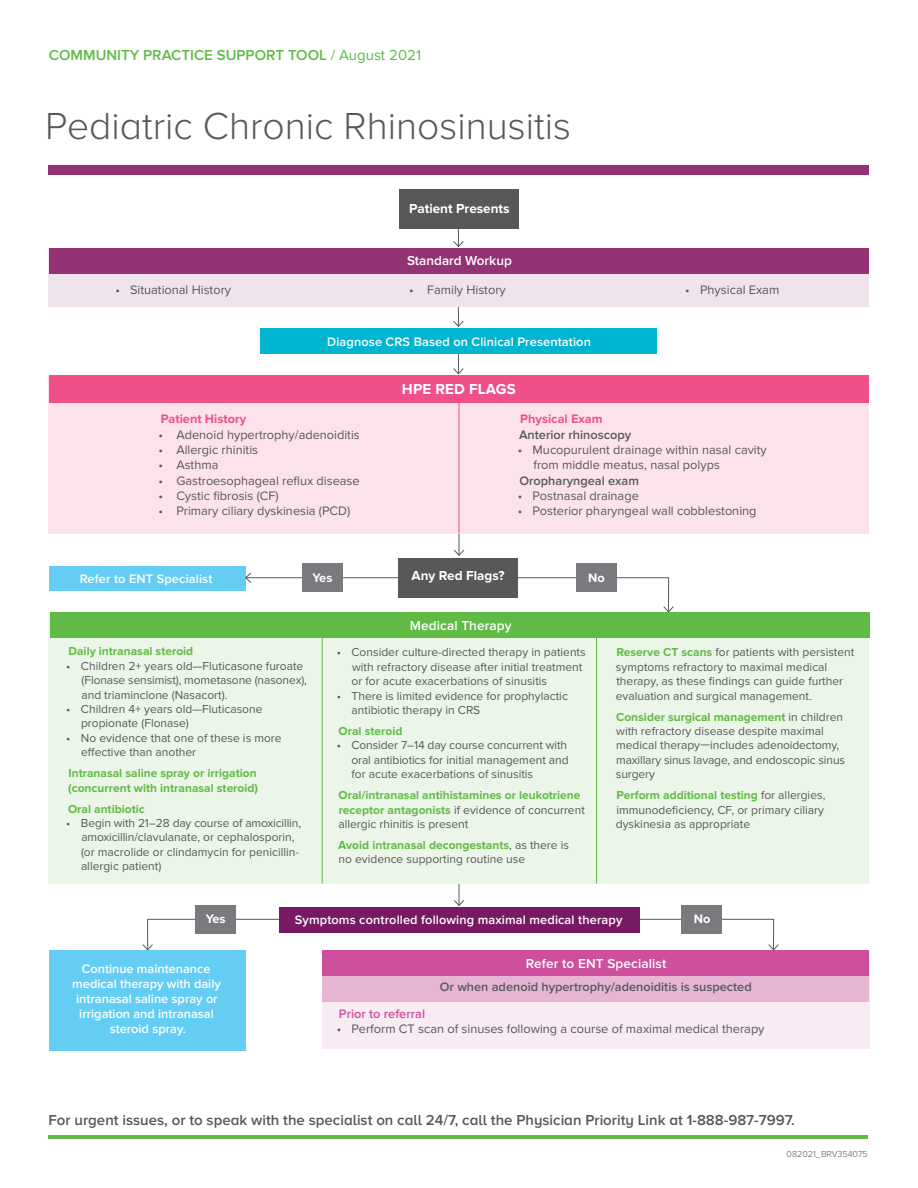
<style>
.page{position:relative;width:918px;height:1188px;background:#fff}
.page>*{position:absolute;margin:0;border:0;box-sizing:border-box;transform-origin:0 0}
.t1{font:300 39px "Proxima Nova A";color:#57585a}
.t2{font:600 15px "Proxima Nova A";color:#57585a}
.t3{font:600 15px "Proxima Nova A";color:#60bb46}
.t4{font:700 15px "Proxima Nova";letter-spacing:.01em;color:#fff}
.t5{font:600 13.5px "Proxima Nova";letter-spacing:.01em;color:#fff}
.t6{font:700 13.5px "Proxima Nova";color:#fff}
.t7{font:12.75px/15.3px "Proxima Nova";color:#57585a}
.t8{font:600 12.75px/15px "Proxima Nova";letter-spacing:.01em;color:#fff;text-align:center}
.t9{font:600 12.75px "Proxima Nova";color:#57585a}
.t10{font:700 12.75px "Proxima Nova";color:#f05089}
.t11{font:600 12.75px "Proxima Nova";color:#cd4f9d}
.t12{font:700 12.75px "Proxima Nova";color:#fff}
.t13{font:12px/14.4px "Proxima Nova";color:#57585a}
.t14{font:700 12px/14.4px "Proxima Nova";color:#60bb46}
.t15{font:300 9px "Proxima Nova";color:#57585a}
.s1{font-weight:400}
.s2{font-weight:400;color:#57585a}
.s3{font-weight:700;color:#60bb46}
</style>
<div class="page">
<hr style="left:458px;top:341px;width:1px;height:33px;background:#57585a">
<svg style="left:453px;top:368px;width:11px;height:7px"></svg>
<svg style="left:639px;top:919px;width:140px;height:31px"></svg>
<svg style="left:142px;top:919px;width:137px;height:32px"></svg>
<hr style="left:459px;top:851px;width:1px;height:55px;background:#57585a">
<svg style="left:454px;top:899px;width:10px;height:7px"></svg>
<div style="left:49px;top:613px;width:820px;height:270px;background:#ecf6e8"></div>
<hr style="left:459px;top:514px;width:1px;height:41px;background:#57585a">
<svg style="left:454px;top:549px;width:10px;height:7px"></svg>
<div style="left:399px;top:558px;width:119px;height:40px;background:#57585a"></div>
<div style="left:49px;top:376px;width:820px;height:157px;background:#fce3e9"></div>
<hr style="left:458px;top:273px;width:1px;height:53px;background:#57585a">
<svg style="left:453px;top:320px;width:11px;height:7px"></svg>
<div style="left:49px;top:249px;width:820px;height:58px;background:#f0e4ec"></div>
<div style="left:260px;top:329px;width:397px;height:25px;background:#00b5d1"></div>
<hr style="left:458px;top:214px;width:1px;height:33px;background:#57585a">
<svg style="left:453px;top:240px;width:11px;height:8px"></svg>
<div style="left:50px;top:249px;width:819px;height:25px;background:#943374"></div>
<div style="left:49px;top:376px;width:820px;height:27px;background:#f05089"></div>
<div style="left:50px;top:612px;width:819px;height:26px;background:#60bb46"></div>
<div style="left:49px;top:566px;width:196px;height:25px;background:#63cdf3"></div>
<hr style="left:459px;top:394px;width:1px;height:139px;background:#f05089">
<svg style="left:518px;top:577px;width:156px;height:36px"></svg>
<div style="left:576px;top:563px;width:41px;height:29px;background:#787a7d"></div>
<div style="left:49px;top:165px;width:820px;height:10px;background:#943374"></div>
<hr style="left:49px;top:1135px;width:819px;height:4px;background:#60bb46">
<hr style="left:246px;top:577px;width:152px;height:1px;background:#57585a">
<svg style="left:245px;top:572px;width:7px;height:12px"></svg>
<div style="left:303px;top:563px;width:40px;height:29px;background:#787a7d"></div>
<div style="left:400px;top:189px;width:119px;height:40px;background:#57585a"></div>
<div style="left:279px;top:907px;width:360px;height:26px;background:#771965"></div>
<hr style="left:322px;top:632px;width:1px;height:251px;background:#60bb46">
<hr style="left:596px;top:632px;width:1px;height:251px;background:#60bb46">
<div style="left:682px;top:905px;width:40px;height:29px;background:#787a7d"></div>
<div style="left:196px;top:905px;width:40px;height:29px;background:#787a7d"></div>
<div style="left:49px;top:950px;width:196px;height:100px;background:#63cdf3"></div>
<div style="left:322px;top:951px;width:547px;height:98px;background:#f8ebf3"></div>
<div style="left:323px;top:950px;width:546px;height:25px;background:#cd4f9d"></div>
<div style="left:323px;top:976px;width:546px;height:25px;background:#e7b5d4"></div>
<p class="t3" style="left:49px;top:46px;width:374px">COMMUNITY PRACTICE SUPPORT TOOL <span class="s1">/ August 2021</span></p>
<p class="t1" style="left:45px;top:104px;width:527px">Pediatric Chronic Rhinosinusitis</p>
<p class="t6" style="left:409px;top:201px;width:102px">Patient Presents</p>
<p class="t5" style="left:407px;top:253px;width:106px">Standard Workup</p>
<p class="t7" style="left:115px;top:282px;width:117px">• Situational History</p>
<p class="t7" style="left:409px;top:282px;width:98px">• Family History</p>
<p class="t7" style="left:685px;top:282px;width:96px">• Physical Exam</p>
<p class="t8" style="left:327px;top:335px;width:265px">Diagnose CRS Based on Clinical Presentation</p>
<p class="t10" style="left:161px;top:412px;width:87px">Patient History</p>
<p class="t7" style="left:159px;top:427px;width:203px">• Adenoid hypertrophy/adenoiditis</p>
<p class="t7" style="left:159px;top:443px;width:101px">• Allergic rhinitis</p>
<p class="t7" style="left:159px;top:458px;width:61px">• Asthma</p>
<p class="t7" style="left:159px;top:473px;width:203px">• Gastroesophageal reflux disease</p>
<p class="t7" style="left:159px;top:488px;width:122px">• Cystic fibrosis (CF)</p>
<p class="t7" style="left:159px;top:504px;width:193px">• Primary ciliary dyskinesia (PCD)</p>
<p class="t4" style="left:402px;top:380px;width:115px">HPE RED FLAGS</p>
<p class="t10" style="left:520px;top:412px;width:84px">Physical Exam</p>
<p class="t9" style="left:519px;top:427px;width:114px">Anterior rhinoscopy</p>
<p class="t7" style="left:533px;top:443px;width:235px;text-indent:-16px">• Mucopurulent drainage within nasal cavity from middle meatus, nasal polyps</p>
<p class="t9" style="left:519px;top:473px;width:121px">Oropharyngeal exam</p>
<p class="t7" style="left:518px;top:488px;width:122px">• Postnasal drainage</p>
<p class="t7" style="left:518px;top:504px;width:240px">• Posterior pharyngeal wall cobblestoning</p>
<p class="t6" style="left:412px;top:568px;width:95px">Any Red Flags?</p>
<p class="t8" style="left:80px;top:571px;width:134px">Refer to ENT Specialist</p>
<p class="t12" style="left:588px;top:570px;width:18px">No</p>
<p class="t12" style="left:313px;top:570px;width:21px">Yes</p>
<p class="t14" style="left:69px;top:645px;width:126px">Daily intranasal steroid</p>
<p class="t13" style="left:81px;top:659px;width:227px;text-indent:-15px">• Children 2+ years old—Fluticasone furoate (Flonase sensimist), mometasone (nasonex), and triaminclone (Nasacort).</p>
<p class="t13" style="left:66px;top:702px;width:198px">• Children 4+ years old—Fluticasone</p>
<p class="t13" style="left:81px;top:717px;width:109px">propionate (Flonase)</p>
<p class="t13" style="left:81px;top:731px;width:202px;text-indent:-15px">• No evidence that one of these is more effective than another</p>
<p class="t14" style="left:68px;top:767px;width:190px">Intranasal saline spray or irrigation</p>
<p class="t14" style="left:68px;top:781px;width:191px">(concurrent with intranasal steroid)</p>
<p class="t14" style="left:68px;top:802px;width:78px">Oral antibiotic</p>
<p class="t13" style="left:81px;top:816px;width:221px;text-indent:-15px">• Begin with 21–28 day course of amoxicillin, amoxicillin/clavulanate, or cephalosporin,</p>
<p class="t13" style="left:81px;top:845px;width:220px">(or macrolide or clindamycin for penicillin-</p>
<p class="t13" style="left:81px;top:859px;width:82px">allergic patient)</p>
<p class="t5" style="left:410px;top:618px;width:103px">Medical Therapy</p>
<p class="t13" style="left:337px;top:646px;width:250px;text-align:right">• Consider culture-directed therapy in patients with refractory disease after initial treatment</p>
<p class="t13" style="left:352px;top:674px;width:197px">or for acute exacerbations of sinusitis</p>
<p class="t13" style="left:337px;top:689px;width:233px">• There is limited evidence for prophylactic</p>
<p class="t13" style="left:352px;top:703px;width:130px">antibiotic therapy in CRS</p>
<p class="t14" style="left:339px;top:724px;width:65px">Oral steroid</p>
<p class="t13" style="left:337px;top:739px;width:232px">• Consider 7–14 day course concurrent with</p>
<p class="t13" style="left:352px;top:753px;width:219px">oral antibiotics for initial management and</p>
<p class="t13" style="left:352px;top:767px;width:183px">for acute exacerbations of sinusitis</p>
<p class="t14" style="left:338px;top:789px;width:248px">Oral/intranasal antihistamines or leukotriene receptor antagonists <span class="s2">if evidence of concurrent allergic rhinitis is present</span></p>
<p class="t14" style="left:338px;top:838px;width:232px">Avoid intranasal decongestants<span class="s2">, as there is</span></p>
<p class="t13" style="left:339px;top:853px;width:188px">no evidence supporting routine use</p>
<p class="t13" style="left:616px;top:646px;width:240px"><span class="s3">Reserve CT scans</span> for patients with persistent symptoms refractory to maximal medical therapy, as these findings can guide further evaluation and surgical management.</p>
<p class="t13" style="left:616px;top:710px;width:231px"><span class="s3">Consider surgical management</span> in children with refractory disease despite maximal medical therapy—includes adenoidectomy, maxillary sinus lavage, and endoscopic sinus surgery</p>
<p class="t14" style="left:617px;top:789px;width:210px">Perform additional testing <span class="s2">for allergies,</span></p>
<p class="t13" style="left:616px;top:803px;width:209px">immunodeficiency, CF, or primary ciliary</p>
<p class="t13" style="left:616px;top:817px;width:136px">dyskinesia as appropriate</p>
<p class="t12" style="left:206px;top:912px;width:21px">Yes</p>
<p class="t12" style="left:694px;top:912px;width:18px">No</p>
<p class="t8" style="left:295px;top:913px;width:329px">Symptoms controlled following maximal medical therapy</p>
<p class="t8" style="left:82px;top:962px;width:130px">Continue maintenance</p>
<p class="t8" style="left:72px;top:977px;width:150px">medical therapy with daily intranasal saline spray or</p>
<p class="t8" style="left:79px;top:1007px;width:136px">irrigation and intranasal</p>
<p class="t8" style="left:110px;top:1022px;width:78px">steroid spray.</p>
<p class="t5" style="left:526px;top:955px;width:142px">Refer to ENT Specialist</p>
<p class="t9" style="left:440px;top:980px;width:313px">Or when adenoid hypertrophy/adenoiditis is suspected</p>
<p class="t11" style="left:339px;top:1006px;width:88px">Prior to referral</p>
<p class="t7" style="left:337px;top:1022px;width:429px">• Perform CT scan of sinuses following a course of maximal medical therapy</p>
<p class="t2" style="left:49px;top:1111px;width:748px">For urgent issues, or to speak with the specialist on call 24/7, call the Physician Priority Link at 1-888-987-7997.</p>
<p class="t15" style="left:787px;top:1148px;width:83px">082021_BRV354075</p>
</div>
